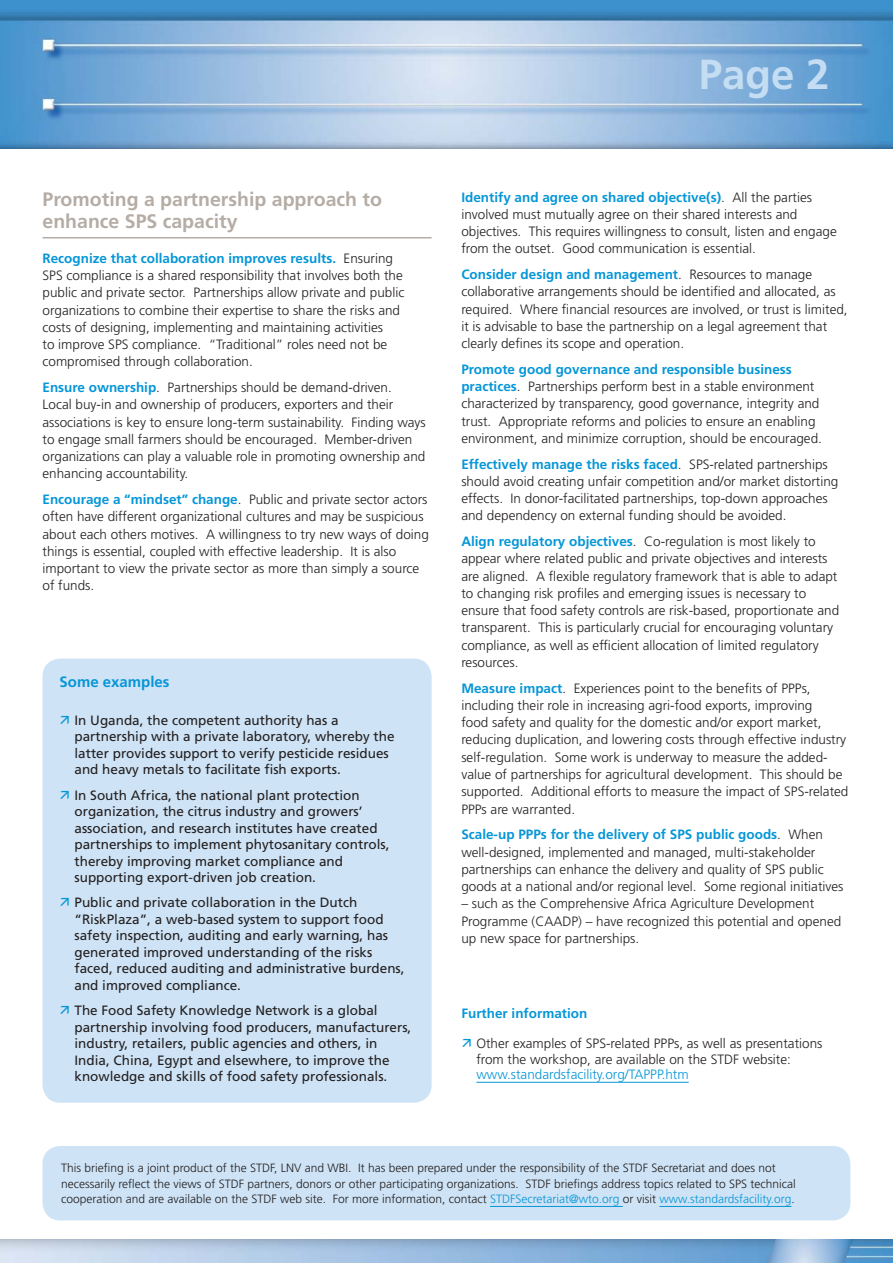
<style>
.page{position:relative;width:893px;height:1263px;background:#fff}
.page>*{position:absolute;margin:0;border:0;box-sizing:border-box;transform-origin:0 0}
.t1{font:700 42px "Frutiger LT Std";color:#c4ddf2}
.t2{font:700 19.5px/22.5px "Frutiger LT Std";color:#b5ada5}
.t3{font:700 15px "Frutiger LT Std";color:#0696d7}
.t4{font:300 13.5px/17.2px "Frutiger LT Std";color:#231f20}
.t5{font:13.5px/16.5px "Frutiger LT Std";color:#231f20}
.t6{font:300 13.5px "Frutiger LT Std";color:#0696d7}
.t7{font:700 13.5px "Frutiger LT Std";color:#0696d7}
.t8{font:300 12px/15.8px "Frutiger LT Std";color:#231f20}
.s1{font-weight:700;color:#0696d7}
.s2{color:#0696d7}
</style>
<div class="page">
<img style="left:0;top:1240px;width:893px;height:23px">
<img style="left:0;top:0;width:893px;height:149px">
<div style="left:43px;top:1146px;width:807px;height:74px;background:#cee3f5;border-radius:18px"></div>
<hr style="left:490px;top:1206px;width:133px;height:1px;background:#0696d7">
<hr style="left:659px;top:1206px;width:132px;height:1px;background:#0696d7">
<div style="left:43px;top:658px;width:389px;height:445px;background:#cee3f5;border-radius:18px"></div>
<hr style="left:43px;top:237px;width:389px;height:1px;background:#b5ada5">
<hr style="left:476px;top:1082px;width:213px;height:1px;background:#0696d7">
<h1 class="t1" style="left:699px;top:50px;width:132px">Page 2</h1>
<h2 class="t2" style="left:43px;top:188px;width:341px">Promoting a partnership approach to enhance SPS capacity</h2>
<p class="t4" style="left:43px;top:250px;width:363px"><span class="s1">Recognize that collaboration improves results.</span> Ensuring SPS compliance is a shared responsibility that involves both the public and private sector. Partnerships allow private and public organizations to combine their expertise to share the risks and costs of designing, implementing and maintaining activities<br>to improve SPS compliance. “Traditional” roles need not be compromised through collaboration.</p>
<p class="t4" style="left:43px;top:379px;width:385px"><span class="s1">Ensure ownership</span>. Partnerships should be demand-driven.<br>Local buy-in and ownership of producers, exporters and their associations is key to ensure long-term sustainability. Finding ways to engage small farmers should be encouraged. Member-driven organizations can play a valuable role in promoting ownership and enhancing accountability.</p>
<p class="t4" style="left:43px;top:491px;width:388px"><span class="s1">Encourage a “mindset” change</span>. Public and private sector actors often have different organizational cultures and may be suspicious about each others motives. A willingness to try new ways of doing things is essential, coupled with effective leadership. It is also important to view the private sector as more than simply a source of funds.</p>
<p class="t3" style="left:60px;top:673px;width:112px">Some examples</p>
<p class="t5" style="left:75px;top:712px;width:322px">In Uganda, the competent authority has a partnership with a private laboratory, whereby the latter provides support to verify pesticide residues and heavy metals to facilitate fish exports.</p>
<p class="t5" style="left:75px;top:787px;width:317px">In South Africa, the national plant protection organization, the citrus industry and growers’ association, and research institutes have created partnerships to implement phytosanitary controls, thereby improving market compliance and supporting export-driven job creation.</p>
<p class="t5" style="left:75px;top:894px;width:332px">Public and private collaboration in the Dutch “RiskPlaza”, a web-based system to support food safety inspection, auditing and early warning, has generated improved understanding of the risks faced, reduced auditing and administrative burdens, and improved compliance.</p>
<p class="t5" style="left:75px;top:1002px;width:338px">The Food Safety Knowledge Network is a global partnership involving food producers, manufacturers, industry, retailers, public agencies and others, in India, China, Egypt and elsewhere, to improve the knowledge and skills of food safety professionals.</p>
<p class="t4" style="left:461px;top:188px;width:377px"><span class="s1">Identify and agree on shared objective(s)</span>. All the parties involved must mutually agree on their shared interests and objectives. This requires willingness to consult, listen and engage from the outset. Good communication is essential.</p>
<p class="t4" style="left:461px;top:266px;width:388px"><span class="s1">Consider design and management</span>. Resources to manage collaborative arrangements should be identified and allocated, as required. Where financial resources are involved, or trust is limited, it is advisable to base the partnership on a legal agreement that clearly defines its scope and operation.</p>
<p class="t4" style="left:461px;top:361px;width:362px"><span class="s1">Promote good governance and responsible business practices</span>. Partnerships perform best in a stable environment characterized by transparency, good governance, integrity and trust. Appropriate reforms and policies to ensure an enabling environment, and minimize corruption, should be encouraged.</p>
<p class="t4" style="left:461px;top:455px;width:379px"><span class="s1">Effectively manage the risks faced</span>. SPS-related partnerships should avoid creating unfair competition and/or market distorting effects. In donor-facilitated partnerships, top-down approaches and dependency on external funding should be avoided.</p>
<p class="t4" style="left:461px;top:533px;width:379px"><span class="s1">Align regulatory objectives</span>. Co-regulation is most likely to appear where related public and private objectives and interests are aligned. A flexible regulatory framework that is able to adapt to changing risk profiles and emerging issues is necessary to ensure that food safety controls are risk-based, proportionate and transparent. This is particularly crucial for encouraging voluntary compliance, as well as efficient allocation of limited regulatory resources.</p>
<p class="t4" style="left:461px;top:680px;width:389px"><span class="s1">Measure impact</span>. Experiences point to the benefits of PPPs, including their role in increasing agri-food exports, improving<br>food safety and quality for the domestic and/or export market, reducing duplication, and lowering costs through effective industry self-regulation. Some work is underway to measure the added&shy;value of partnerships for agricultural development. This should be supported. Additional efforts to measure the impact of SPS-related PPPs are warranted.</p>
<p class="t4" style="left:461px;top:826px;width:384px"><span class="s1">Scale-up PPPs for the delivery of SPS public goods</span>. When well-designed, implemented and managed, multi-stakeholder partnerships can enhance the delivery and quality of SPS public goods at a national and/or regional level. Some regional initiatives</p>
<p class="t4" style="left:461px;top:895px;width:381px">– such as the Comprehensive Africa Agriculture Development<br>Programme (CAADP) – have recognized this potential and opened up new space for partnerships.</p>
<p class="t7" style="left:461px;top:1006px;width:128px">Further information</p>
<p class="t4" style="left:476px;top:1035px;width:348px;line-height:16.5px">Other examples of SPS-related PPPs, as well as presentations from the workshop, are available on the STDF website:</p>
<p class="t6" style="left:476px;top:1067px;width:214px">www.standardsfacility.org/TAPPP.htm</p>
<p class="t8" style="left:61px;top:1160px;width:736px">This briefing is a joint product of the STDF, LNV and WBI. It has been prepared under the responsibility of the STDF Secretariat and does not necessarily reflect the views of STDF partners, donors or other participating organizations. STDF briefings address topics related to SPS technical cooperation and are available on the STDF web site. For more information, contact <span class="s2">STDFSecretariat@wto.org</span> or visit <span class="s2">www.standardsfacility.org</span>.</p>
</div>
